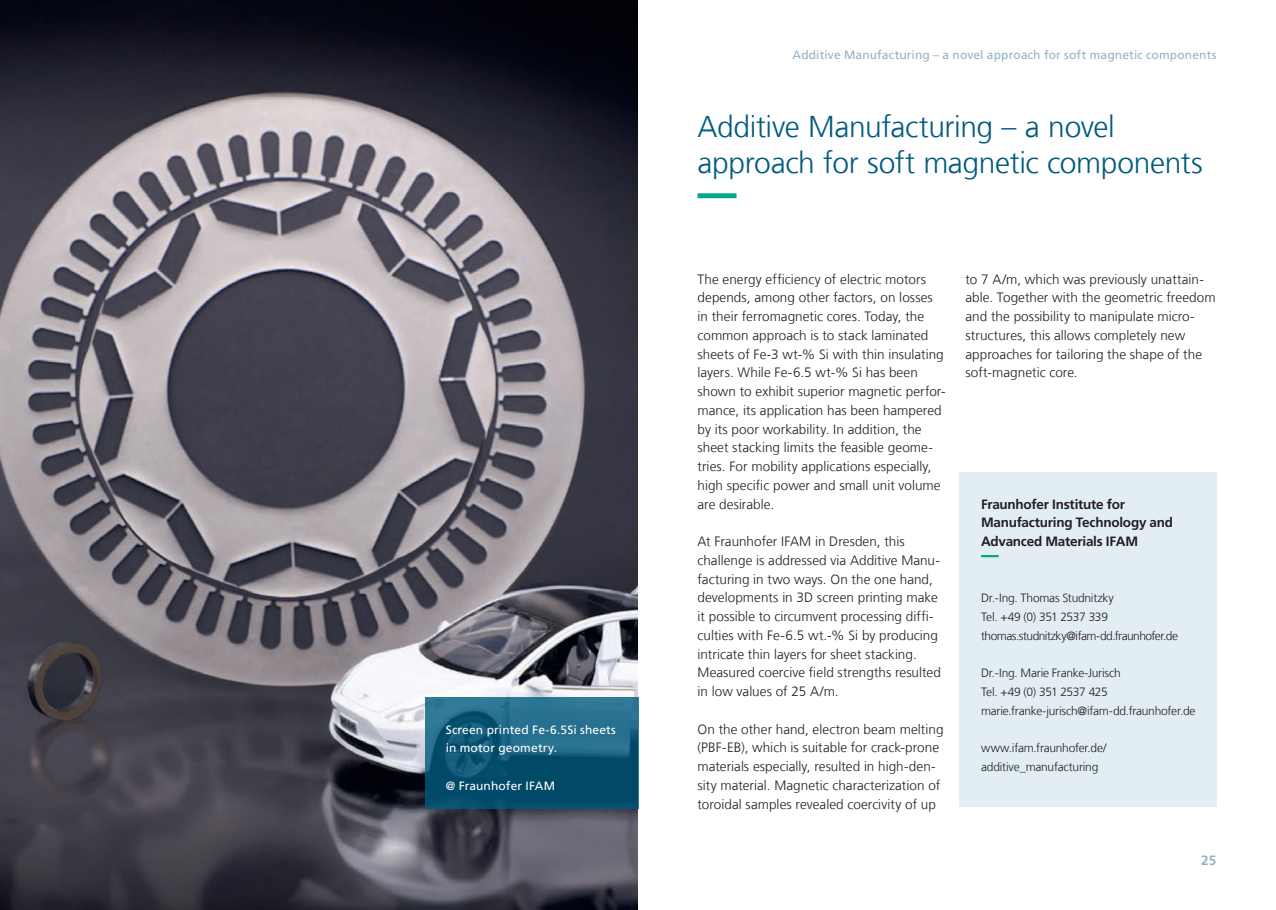
<style>
.page{position:relative;width:1276px;height:910px;background:#fff}
.page>*{position:absolute;margin:0;border:0;box-sizing:border-box;transform-origin:0 0}
.Ueberschrift_20_24_blue_gruen_Linie_unte{font:300 30px/36px "Frutiger LT Com";letter-spacing:-.01em;color:#005b7f}
.Fliesstext_9_12_5_schwarz{font:300 13.5px/18.8px "Frutiger LT Com";letter-spacing:.005em;color:#231f20}
.Infokasten_klein_Ueberschrift_9_12_5_sch{font:700 13.5px/18.8px "Frutiger LT Com";letter-spacing:-.02em;color:#231f20}
.t1{font:700 13.5px "Frutiger LT Com";color:#93b3c3}
.Infokasten_klein_Fliesstext_8_12_5_schwa{font:300 12px/18.8px "Frutiger LT Com";letter-spacing:-.02em;color:#231f20}
.t2{font:12px "Frutiger LT Com";letter-spacing:.01em;color:#93b3c3}
.Infokasten_klein_Fliesstext_8_12_5_weiss{font:12px/18.8px "Frutiger LT Com";letter-spacing:.015em;color:#fff}
.Infokasten_klein_Fliesstext_8_12_5_schwa-2{font:300 12px "Frutiger LT Com";letter-spacing:-.045em;color:#231f20}
</style>
<div class="page">
<img style="left:0;top:0;width:638px;height:910px">
<svg style="left:697px;top:193px;width:40px;height:5px"></svg>
<div style="left:960px;top:472px;width:257px;height:335px;background:#e2eef4"></div>
<svg style="left:981px;top:555px;width:18px;height:2px"></svg>
<svg style="left:425px;top:697px;width:214px;height:112px;background:#135c7b"></svg>
<p class="Infokasten_klein_Fliesstext_8_12_5_weiss" style="left:446px;top:720px;width:172px">Screen printed Fe-6.5Si sheets in motor geometry.</p>
<p class="Infokasten_klein_Fliesstext_8_12_5_weiss" style="left:446px;top:776px;width:111px">@ Fraunhofer IFAM</p>
<p class="t2" style="left:792px;top:47px;width:425px">Additive Manufacturing – a novel approach for soft magnetic components</p>
<p class="Ueberschrift_20_24_blue_gruen_Linie_unte" style="left:697px;top:109px;width:507px">Additive Manufacturing – a novel approach for soft magnetic components</p>
<p class="Fliesstext_9_12_5_schwarz" style="left:697px;top:270px;width:249px">The energy efficiency of electric motors depends, among other factors, on losses in their ferromagnetic cores. Today, the common approach is to stack laminated sheets of Fe-3 wt-% Si with thin insulating layers. While Fe-6.5 wt-% Si has been shown to exhibit superior magnetic perfor&shy;mance, its application has been hampered by its poor workability. In addition, the sheet stacking limits the feasible geome&shy;tries. For mobility applications especially, high specific power and small unit volume are desirable.</p>
<p class="Fliesstext_9_12_5_schwarz" style="left:697px;top:532px;width:245px">At Fraunhofer IFAM in Dresden, this challenge is addressed via Additive Manu&shy;facturing in two ways. On the one hand, developments in 3D screen printing make it possible to circumvent processing diffi&shy;culties with Fe-6.5 wt.-% Si by producing intricate thin layers for sheet stacking.<br>Measured coercive field strengths resulted in low values of 25 A/m.</p>
<p class="Fliesstext_9_12_5_schwarz" style="left:697px;top:720px;width:247px">On the other hand, electron beam melting (PBF-EB), which is suitable for crack-prone materials especially, resulted in high-den&shy;sity material. Magnetic characterization of toroidal samples revealed coercivity of up</p>
<p class="Fliesstext_9_12_5_schwarz" style="left:965px;top:270px;width:252px">to 7 A/m, which was previously unattain&shy;able. Together with the geometric freedom and the possibility to manipulate micro&shy;structures, this allows completely new approaches for tailoring the shape of the soft-magnetic core.</p>
<p class="Infokasten_klein_Ueberschrift_9_12_5_sch" style="left:981px;top:495px;width:194px">Fraunhofer Institute for<br>Manufacturing Technology and<br>Advanced Materials IFAM</p>
<p class="Infokasten_klein_Fliesstext_8_12_5_schwa" style="left:981px;top:589px;width:134px">Dr.-Ing. Thomas Studnitzky</p>
<p class="Infokasten_klein_Fliesstext_8_12_5_schwa" style="left:981px;top:608px;width:128px">Tel. +49 (0) 351 2537 339</p>
<p class="Infokasten_klein_Fliesstext_8_12_5_schwa-2" style="left:981px;top:629px;width:198px">thomas.studnitzky@ifam-dd.fraunhofer.de</p>
<p class="Infokasten_klein_Fliesstext_8_12_5_schwa" style="left:981px;top:664px;width:141px">Dr.-Ing. Marie Franke-Jurisch</p>
<p class="Infokasten_klein_Fliesstext_8_12_5_schwa" style="left:981px;top:683px;width:128px">Tel. +49 (0) 351 2537 425</p>
<p class="Infokasten_klein_Fliesstext_8_12_5_schwa" style="left:981px;top:701px;width:216px">marie.franke-jurisch@ifam-dd.fraunhofer.de</p>
<p class="Infokasten_klein_Fliesstext_8_12_5_schwa" style="left:981px;top:739px;width:127px">www.ifam.fraunhofer.de/ additive_manufacturing</p>
<p class="t1" style="left:1201px;top:852px;width:17px">25</p>
</div>
